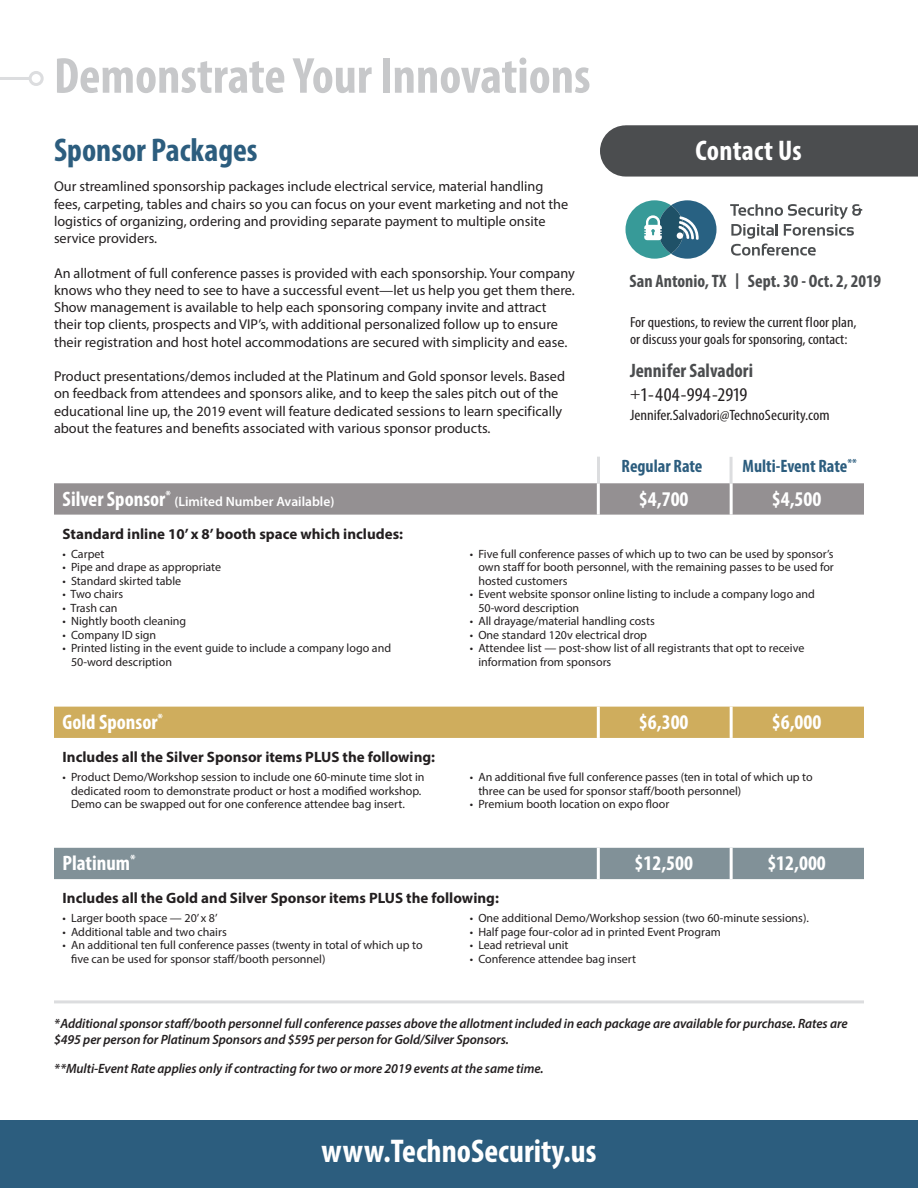
<style>
.page{position:relative;width:918px;height:1188px;background:#fff}
.page>*{position:absolute;margin:0;border:0;box-sizing:border-box;transform-origin:0 0}
.t1{font:700 condensed 51px "Myriad Pro";color:#c7c8ca}
.t2{font:700 condensed 33px "Myriad Pro";color:#fff}
.t3{font:700 condensed 33px "Myriad Pro";color:#2c5d7e}
.t4{font:700 condensed 28.5px "Myriad Pro";letter-spacing:.01em;color:#fff}
.t5{font:700 condensed 21px "Myriad Pro";color:#fff}
.t6{font:700 condensed 19.5px "Myriad Pro";color:#4b4d4f}
.t7{font:condensed 19.5px "Myriad Pro";color:#231f20;scale:1.05 1}
.t8{font:700 condensed 18px "Myriad Pro";color:#4b4d4f}
.t9{font:700 condensed 18px "Myriad Pro";color:#2c5d7e}
.t10{font:700 15px "Myriad Pro";color:#231f20}
.t11{font:condensed 15px "Myriad Pro";color:#231f20;scale:1.1 1}
.t12{font:condensed 14.55px/16.5px "Myriad Pro";color:#231f20;scale:1.1 1}
.t13{font:14.25px/17.2px "Myriad Pro";color:#231f20}
.t14{font:italic 600 13.5px/16.5px "Myriad Pro";letter-spacing:-.005em;color:#231f20}
.t15{font:600 13.5px "Myriad Pro";color:#fff}
.t16{font:12px/13.5px "Myriad Pro";color:#231f20}
.s1{font-size:15.6px}
.s2{font-size:16.5px}
</style>
<div class="page">
<div style="left:0;top:1120px;width:918px;height:68px;background:#2c5d7e"></div>
<hr style="left:0;top:77px;width:30px;height:3px;background:#dcdddf">
<div style="left:29px;top:71px;width:15px;height:15px;border:3px solid #dcdddf;border-radius:50%"></div>
<div style="left:600px;top:125px;width:318px;height:52px;background:#4b4d4f"></div>
<hr style="left:54px;top:1000px;width:810px;height:3px;background:#dcdddf">
<svg style="left:730px;top:204px;width:132px;height:52px"></svg>
<svg style="left:626px;top:200px;width:91px;height:59px"></svg>
<div style="left:54px;top:483px;width:810px;height:32px;background:#949092"></div>
<hr style="left:597px;top:483px;width:3px;height:32px;background:#fff">
<hr style="left:730px;top:483px;width:3px;height:32px;background:#fff">
<div style="left:54px;top:707px;width:810px;height:31px;background:#cfad5d"></div>
<hr style="left:597px;top:707px;width:3px;height:31px;background:#fff">
<hr style="left:730px;top:707px;width:3px;height:31px;background:#fff">
<div style="left:54px;top:848px;width:810px;height:31px;background:#819198"></div>
<hr style="left:730px;top:848px;width:3px;height:31px;background:#fff">
<hr style="left:597px;top:848px;width:3px;height:31px;background:#fff">
<hr style="left:730px;top:457px;width:3px;height:26px;background:#dcdddf">
<hr style="left:597px;top:457px;width:3px;height:26px;background:#dcdddf">
<p class="t1" style="left:54px;top:44px;width:538px">Demonstrate Your Innovations</p>
<p class="t3" style="left:54px;top:129px;width:205px">Sponsor Packages</p>
<p class="t13" style="left:54px;top:178px;width:516px">Our streamlined sponsorship packages include electrical service, material handling fees, carpeting, tables and chairs so you can focus on your event marketing and not the logistics of organizing, ordering and providing separate payment to multiple onsite service providers.</p>
<p class="t13" style="left:54px;top:264px;width:522px">An allotment of full conference passes is provided with each sponsorship. Your company knows who they need to see to have a successful event—let us help you get them there.<br>Show management is available to help each sponsoring company invite and attract their top clients, prospects and VIP’s, with additional personalized follow up to ensure their registration and host hotel accommodations are secured with simplicity and ease.</p>
<p class="t13" style="left:54px;top:367px;width:513px">Product presentations/demos included at the Platinum and Gold sponsor levels. Based on feedback from attendees and sponsors alike, and to keep the sales pitch out of the educational line up, the 2019 event will feature dedicated sessions to learn specifically about the features and benefits associated with various sponsor products.</p>
<p class="t4" style="left:695px;top:132px;width:108px">Contact Us</p>
<p class="t8" style="left:629px;top:270px;width:253px">San Antonio, TX <span class="s1">|</span> Sept. 30 - Oct. 2, 2019</p>
<p class="t12" style="left:630px;top:314px;width:208px">For questions, to review the current floor plan, or discuss your goals for sponsoring, contact:</p>
<p class="t6" style="left:630px;top:358px;width:125px">Jennifer Salvadori</p>
<p class="t7" style="left:630px;top:382px;width:113px"><span class="s2">+</span>1-404-994-2919</p>
<p class="t11" style="left:630px;top:406px;width:183px">Jennifer.Salvadori@TechnoSecurity.com</p>
<p class="t9" style="left:622px;top:454px;width:82px">Regular Rate</p>
<p class="t9" style="left:743px;top:454px;width:116px">Multi-Event Rate<sup>**</sup></p>
<p class="t5" style="left:63px;top:486px;width:110px">Silver Sponsor<sup>*</sup></p>
<p class="t15" style="left:174px;top:493px;width:162px">(Limited Number Available)</p>
<p class="t5" style="left:639px;top:486px;width:51px">$4,700</p>
<p class="t5" style="left:772px;top:486px;width:51px">$4,500</p>
<p class="t10" style="left:63px;top:524px;width:342px">Standard inline 10’ x 8’ booth space which includes:</p>
<p class="t16" style="left:63px;top:547px;width:43px">• Carpet</p>
<p class="t16" style="left:63px;top:560px;width:160px">• Pipe and drape as appropriate</p>
<p class="t16" style="left:63px;top:574px;width:120px">• Standard skirted table</p>
<p class="t16" style="left:63px;top:587px;width:62px">• Two chairs</p>
<p class="t16" style="left:63px;top:601px;width:56px">• Trash can</p>
<p class="t16" style="left:63px;top:614px;width:125px">• Nightly booth cleaning</p>
<p class="t16" style="left:63px;top:628px;width:95px">• Company ID sign</p>
<p class="t16" style="left:71px;top:641px;width:322px;text-indent:-8px">• Printed listing in the event guide to include a company logo and<br>50-word description</p>
<p class="t16" style="left:478px;top:547px;width:357px;text-align:justify;text-indent:-8px">• Five full conference passes of which up to two can be used by sponsor’s own staff for booth personnel, with the remaining passes to be used for hosted customers</p>
<p class="t16" style="left:478px;top:587px;width:338px;text-indent:-8px">• Event website sponsor online listing to include a company logo and<br>50-word description</p>
<p class="t16" style="left:470px;top:614px;width:186px">• All drayage/material handling costs</p>
<p class="t16" style="left:470px;top:628px;width:179px">• One standard 120v electrical drop</p>
<p class="t16" style="left:478px;top:641px;width:328px;text-indent:-8px">• Attendee list — post-show list of all registrants that opt to receive information from sponsors</p>
<p class="t5" style="left:63px;top:709px;width:102px">Gold Sponsor<sup>*</sup></p>
<p class="t5" style="left:639px;top:709px;width:51px">$6,300</p>
<p class="t5" style="left:772px;top:709px;width:51px">$6,000</p>
<p class="t10" style="left:63px;top:747px;width:374px">Includes all the Silver Sponsor items PLUS the following:</p>
<p class="t16" style="left:71px;top:770px;width:355px;text-indent:-8px">• Product Demo/Workshop session to include one 60-minute time slot in dedicated room to demonstrate product or host a modified workshop.<br>Demo can be swapped out for one conference attendee bag insert.</p>
<p class="t16" style="left:478px;top:770px;width:336px;text-indent:-8px">• An additional five full conference passes (ten in total of which up to three can be used for sponsor staff/booth personnel)</p>
<p class="t16" style="left:470px;top:797px;width:201px">• Premium booth location on expo floor</p>
<p class="t5" style="left:63px;top:850px;width:75px">Platinum<sup>*</sup></p>
<p class="t5" style="left:635px;top:850px;width:60px">$12,500</p>
<p class="t5" style="left:767px;top:850px;width:60px">$12,000</p>
<p class="t10" style="left:63px;top:888px;width:438px">Includes all the Gold and Silver Sponsor items PLUS the following:</p>
<p class="t16" style="left:63px;top:911px;width:156px">• Larger booth space — 20’ x 8’</p>
<p class="t16" style="left:63px;top:925px;width:166px">• Additional table and two chairs</p>
<p class="t16" style="left:71px;top:938px;width:353px;text-indent:-8px">• An additional ten full conference passes (twenty in total of which up to five can be used for sponsor staff/booth personnel)</p>
<p class="t16" style="left:470px;top:911px;width:341px">• One additional Demo/Workshop session (two 60-minute sessions).</p>
<p class="t16" style="left:470px;top:925px;width:252px">• Half page four-color ad in printed Event Program</p>
<p class="t16" style="left:470px;top:938px;width:100px">• Lead retrieval unit</p>
<p class="t16" style="left:470px;top:952px;width:168px">• Conference attendee bag insert</p>
<p class="t14" style="left:54px;top:1015px;width:795px">*Additional sponsor staff/booth personnel full conference passes above the allotment included in each package are available for purchase. Rates are $495 per person for Platinum Sponsors and $595 per person for Gold/Silver Sponsors.</p>
<p class="t14" style="left:54px;top:1060px;width:491px">**Multi-Event Rate applies only if contracting for two or more 2019 events at the same time.</p>
<p class="t2" style="left:322px;top:1130px;width:276px">www.TechnoSecurity.us</p>
</div>
